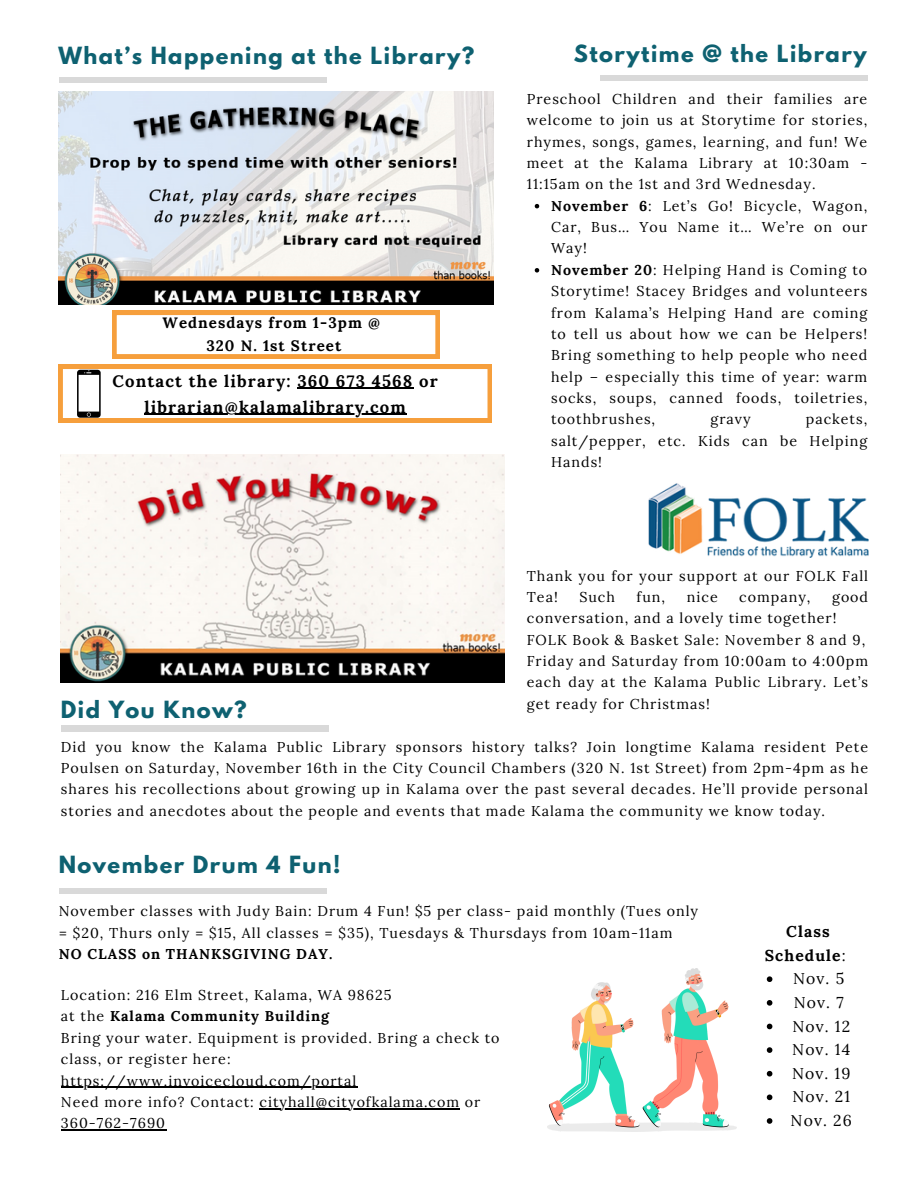
<style>
.page{position:relative;width:918px;height:1188px;background:#fff}
.page>*{position:absolute;margin:0;border:0;box-sizing:border-box;transform-origin:0 0}
.t1{font:700 21px "League Spartan";letter-spacing:.07em;color:#0e6171}
.t2{font:700 16.65px "Lora";letter-spacing:.07em;color:#000}
.t3{font:15.75px "Lora";letter-spacing:.07em;color:#000}
.t4{font:700 15.75px/23.7px "Lora";letter-spacing:.07em;color:#000;text-align:center}
.t5{font:700 15.15px/23.7px "Lora";letter-spacing:.07em;color:#000;text-align:center}
.t6{font:14.25px/21.3px "Lora";letter-spacing:.07em;color:#000;text-align:justify}
.t7{font:700 14.25px "Lora";letter-spacing:.07em;color:#000}
.s1{font-weight:700}
.s2{font-weight:400}
</style>
<div class="page">
<img style="left:58px;top:92px;width:436px;height:212px">
<svg style="left:58px;top:365px;width:433px;height:58px"></svg>
<hr style="left:297px;top:388px;width:117px;height:1px;background:#000">
<hr style="left:144px;top:414px;width:263px;height:1px;background:#000">
<div style="left:59px;top:77px;width:268px;height:6px;background:#d9d9d9"></div>
<div style="left:601px;top:75px;width:267px;height:6px;background:#d9d9d9"></div>
<img style="left:60px;top:455px;width:444px;height:228px">
<div style="left:59px;top:889px;width:268px;height:5px;background:#d9d9d9"></div>
<div style="left:61px;top:725px;width:268px;height:7px;background:#d9d9d9"></div>
<svg style="left:112px;top:311px;width:328px;height:48px"></svg>
<img style="left:548px;top:969px;width:189px;height:163px">
<hr style="left:61px;top:1087px;width:296px;height:1px;background:#000">
<hr style="left:260px;top:1108px;width:200px;height:1px;background:#000">
<hr style="left:61px;top:1129px;width:105px;height:2px;background:#000">
<svg style="left:767px;top:976px;width:5px;height:6px"></svg>
<svg style="left:767px;top:1000px;width:5px;height:6px"></svg>
<svg style="left:767px;top:1024px;width:5px;height:5px"></svg>
<svg style="left:767px;top:1047px;width:5px;height:6px"></svg>
<svg style="left:767px;top:1071px;width:5px;height:6px"></svg>
<svg style="left:767px;top:1095px;width:5px;height:5px"></svg>
<svg style="left:767px;top:1118px;width:5px;height:6px"></svg>
<svg style="left:535px;top:204px;width:4px;height:4px"></svg>
<svg style="left:535px;top:268px;width:4px;height:5px"></svg>
<img style="left:649px;top:483px;width:219px;height:75px">
<p class="t1" style="left:58px;top:45px;width:418px">What’s Happening at the Library?</p>
<h1 class="t1" style="left:574px;top:43px;width:294px">Storytime @ the Library</h1>
<p class="t5" style="left:163px;top:310px;width:219px">Wednesdays from 1-3pm @<br>320 N. 1st Street</p>
<h1 class="t2" style="left:113px;top:370px;width:327px">Contact the library: 360 673 4568 or</h1>
<h1 class="t2" style="left:144px;top:396px;width:263px">librarian@kalamalibrary.com</h1>
<p class="t1" style="left:61px;top:699px;width:187px">Did You Know?</p>
<p class="t6" style="left:527px;top:88px;width:342px">Preschool Children and their families are welcome to join us at Storytime for stories, rhymes, songs, games, learning, and fun! We meet at the Kalama Library at 10:30am - 11:15am on the 1st and 3rd Wednesday.</p>
<h3 class="t6" style="left:551px;top:195px;width:318px"><span class="s1">November 6</span>: Let’s Go! Bicycle, Wagon, Car, Bus… You Name it… We’re on our Way!</h3>
<p class="t6" style="left:551px;top:259px;width:318px"><span class="s1">November 20</span>: Helping Hand is Coming to Storytime! Stacey Bridges and volunteers from Kalama’s Helping Hand are coming to tell us about how we can be Helpers!<br>Bring something to help people who need help – especially this time of year: warm socks, soups, canned foods, toiletries, toothbrushes,</p>
<p class="t6" style="left:551px;top:409px;width:318px;text-indent:255px">packets, salt/pepper, etc. Kids can be Helping Hands!</p>
<p class="t6" style="left:711px;top:409px;width:42px">gravy</p>
<p class="t6" style="left:527px;top:565px;width:343px">Thank you for your support at our FOLK Fall<br>Tea!</p>
<p class="t6" style="left:579px;top:586px;width:37px">Such</p>
<p class="t6" style="left:637px;top:586px;width:30px">fun,</p>
<p class="t6" style="left:687px;top:586px;width:32px">nice</p>
<p class="t6" style="left:739px;top:586px;width:73px">company,</p>
<p class="t6" style="left:527px;top:586px;width:343px;text-indent:305px">good conversation, and a lovely time together!</p>
<p class="t6" style="left:527px;top:629px;width:340px">FOLK Book &amp; Basket Sale: November 8 and 9,</p>
<p class="t6" style="left:527px;top:650px;width:343px">Friday and Saturday from 10:00am to 4:00pm each day at the Kalama Public Library. Let’s get ready for Christmas!</p>
<p class="t6" style="left:61px;top:736px;width:809px">Did you know the Kalama Public Library sponsors history talks? Join longtime Kalama resident Pete Poulsen on Saturday, November 16th in the City Council Chambers (320 N. 1st Street) from 2pm-4pm as he shares his recollections about growing up in Kalama over the past several decades. He’ll provide personal stories and anecdotes about the people and events that made Kalama the community we know today.</p>
<h2 class="t1" style="left:59px;top:854px;width:283px">November Drum 4 Fun!</h2>
<p class="t6" style="left:59px;top:900px;width:641px">November classes with Judy Bain: Drum 4 Fun! $5 per class- paid monthly (Tues only = $20, Thurs only = $15, All classes = $35), Tuesdays &amp; Thursdays from 10am-11am</p>
<p class="t7" style="left:59px;top:945px;width:275px">NO CLASS on THANKSGIVING DAY.</p>
<p class="t6" style="left:61px;top:984px;width:332px">Location: 216 Elm Street, Kalama, WA 98625</p>
<p class="t7" style="left:61px;top:1007px;width:270px"><span class="s2">at the</span> Kalama Community Building</p>
<p class="t6" style="left:61px;top:1027px;width:440px">Bring your water. Equipment is provided. Bring a check to class, or register here:</p>
<p class="t6" style="left:61px;top:1070px;width:421px">https://www.invoicecloud.com/portal<br>Need more info? Contact: cityhall@cityofkalama.com or</p>
<p class="t6" style="left:61px;top:1112px;width:106px">360-762-7690</p>
<p class="t4" style="left:765px;top:919px;width:82px">Class<br>Schedule<span class="s2">:</span></p>
<p class="t3" style="left:793px;top:968px;width:53px">Nov. 5</p>
<p class="t3" style="left:794px;top:992px;width:51px">Nov. 7</p>
<h1 class="t3" style="left:792px;top:1016px;width:59px">Nov. 12</h1>
<p class="t3" style="left:792px;top:1039px;width:59px">Nov. 14</p>
<p class="t3" style="left:792px;top:1063px;width:60px">Nov. 19</p>
<p class="t3" style="left:792px;top:1087px;width:59px">Nov. 21</p>
<p class="t3" style="left:791px;top:1110px;width:63px">Nov. 26</p>
</div>
